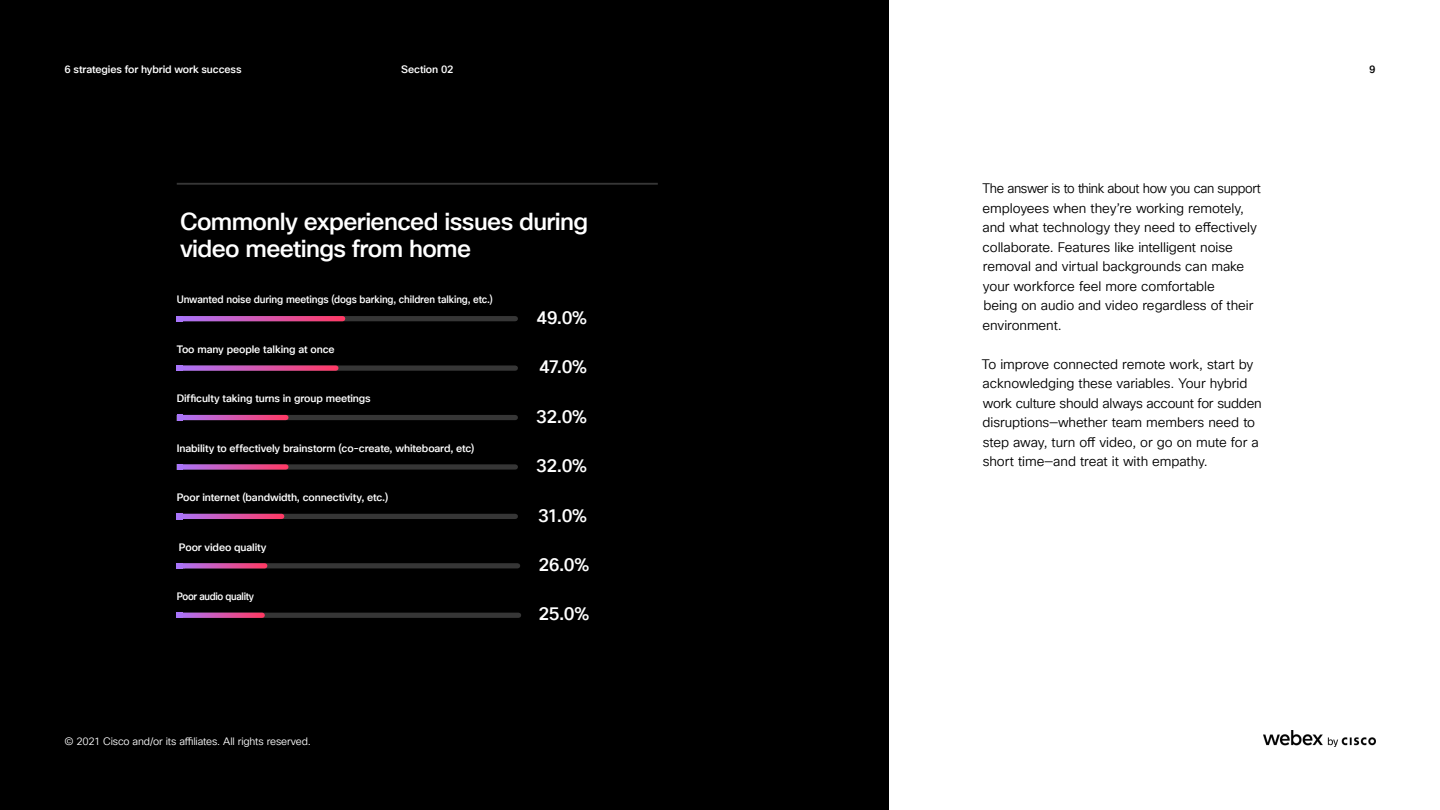
<style>
.page{position:relative;width:1440px;height:810px;background:#fff}
.page>*{position:absolute;margin:0;border:0;box-sizing:border-box;transform-origin:0 0}
.t1{font:500 24px/27px "Cisco Sans TT";letter-spacing:-.025em;color:#fff}
.t2{font:500 18px "Cisco Sans TT";letter-spacing:-.035em;color:#fff}
.t3{font:13.5px/19.5px "Cisco Sans TT Light";letter-spacing:-.005em;color:#000;scale:.96 1}
.t4{font:13.5px/19.5px "Cisco Sans TT Light";letter-spacing:-.005em;color:#000}
.t5{font:500 10.5px "Cisco Sans TT";letter-spacing:-.01em;color:#fff}
.t6{font:500 10.5px "Cisco Sans TT";letter-spacing:-.01em;color:#fff;scale:.95 1}
.t7{font:10.5px "Cisco Sans TT Light";letter-spacing:-.015em;color:#fff}
.t8{font:500 10.5px "Cisco Sans TT";letter-spacing:-.03em;color:#fff;scale:.92 1}
.t9{font:500 10.5px "Cisco Sans TT";color:#000}
</style>
<div class="page">
<div style="left:0;top:0;width:888px;height:810px;background:#000"></div>
<hr style="left:177px;top:183px;width:481px;height:2px;background:#363636">
<img style="left:1263px;top:730px;width:113px;height:16px">
<div style="left:179px;top:613px;width:340px;height:5px;background:#363636"></div>
<svg style="left:182px;top:613px;width:80px;height:5px"></svg>
<svg style="left:177px;top:613px;width:5px;height:5px"></svg>
<div style="left:179px;top:365px;width:336px;height:6px;background:#363636"></div>
<svg style="left:182px;top:365px;width:154px;height:6px"></svg>
<svg style="left:177px;top:365px;width:5px;height:6px"></svg>
<div style="left:179px;top:415px;width:336px;height:5px;background:#363636"></div>
<svg style="left:183px;top:415px;width:103px;height:5px"></svg>
<svg style="left:177px;top:415px;width:6px;height:5px"></svg>
<div style="left:179px;top:464px;width:336px;height:6px;background:#363636"></div>
<svg style="left:183px;top:464px;width:103px;height:6px"></svg>
<svg style="left:177px;top:464px;width:6px;height:6px"></svg>
<div style="left:179px;top:514px;width:336px;height:5px;background:#363636"></div>
<svg style="left:182px;top:514px;width:100px;height:5px"></svg>
<svg style="left:177px;top:514px;width:5px;height:5px"></svg>
<div style="left:182px;top:563px;width:336px;height:5px;background:#363636"></div>
<svg style="left:184px;top:563px;width:81px;height:5px"></svg>
<svg style="left:177px;top:563px;width:7px;height:5px"></svg>
<div style="left:179px;top:316px;width:336px;height:5px;background:#363636"></div>
<svg style="left:182px;top:316px;width:161px;height:5px"></svg>
<svg style="left:177px;top:316px;width:5px;height:5px"></svg>
<p class="t5" style="left:65px;top:62px;width:179px">6 strategies for hybrid work success</p>
<p class="t5" style="left:401px;top:62px;width:54px">Section 02</p>
<h1 class="t1" style="left:180px;top:208px;width:410px">Commonly experienced issues during video meetings from home</h1>
<p class="t6" style="left:177px;top:293px;width:334px">Unwanted noise during meetings (dogs barking, children talking, etc.)</p>
<p class="t5" style="left:177px;top:342px;width:159px">Too many people talking at once</p>
<p class="t5" style="left:177px;top:392px;width:196px">Difficulty taking turns in group meetings</p>
<p class="t5" style="left:177px;top:441px;width:299px">Inability to effectively brainstorm (co-create, whiteboard, etc)</p>
<p class="t5" style="left:177px;top:490px;width:213px">Poor internet (bandwidth, connectivity, etc.)</p>
<p class="t5" style="left:179px;top:540px;width:89px">Poor video quality</p>
<p class="t8" style="left:177px;top:589px;width:86px">Poor audio quality</p>
<h2 class="t2" style="left:536px;top:306px;width:52px">49.0%</h2>
<h2 class="t2" style="left:539px;top:355px;width:50px">47.0%</h2>
<h2 class="t2" style="left:536px;top:405px;width:52px">32.0%</h2>
<h2 class="t2" style="left:536px;top:454px;width:52px">32.0%</h2>
<h2 class="t2" style="left:538px;top:504px;width:51px">31.0%</h2>
<h2 class="t2" style="left:539px;top:553px;width:52px">26.0%</h2>
<h2 class="t2" style="left:539px;top:602px;width:52px">25.0%</h2>
<p class="t7" style="left:65px;top:734px;width:248px">© 2021 Cisco and/or its affiliates. All rights reserved.</p>
<p class="t3" style="left:983px;top:179px;width:292px">The answer is to think about how you can support employees when they’re working remotely, and what technology they need to effectively collaborate. Features like intelligent noise removal and virtual backgrounds can make your workforce feel more comfortable<br>being on audio and video regardless of their environment.</p>
<p class="t4" style="left:982px;top:355px;width:281px">To improve connected remote work, start by acknowledging these variables. Your hybrid work culture should always account for sudden disruptions—whether team members need to step away, turn off video, or go on mute for a short time—and treat it with empathy.</p>
<p class="t9" style="left:1369px;top:62px;width:8px">9</p>
</div>
